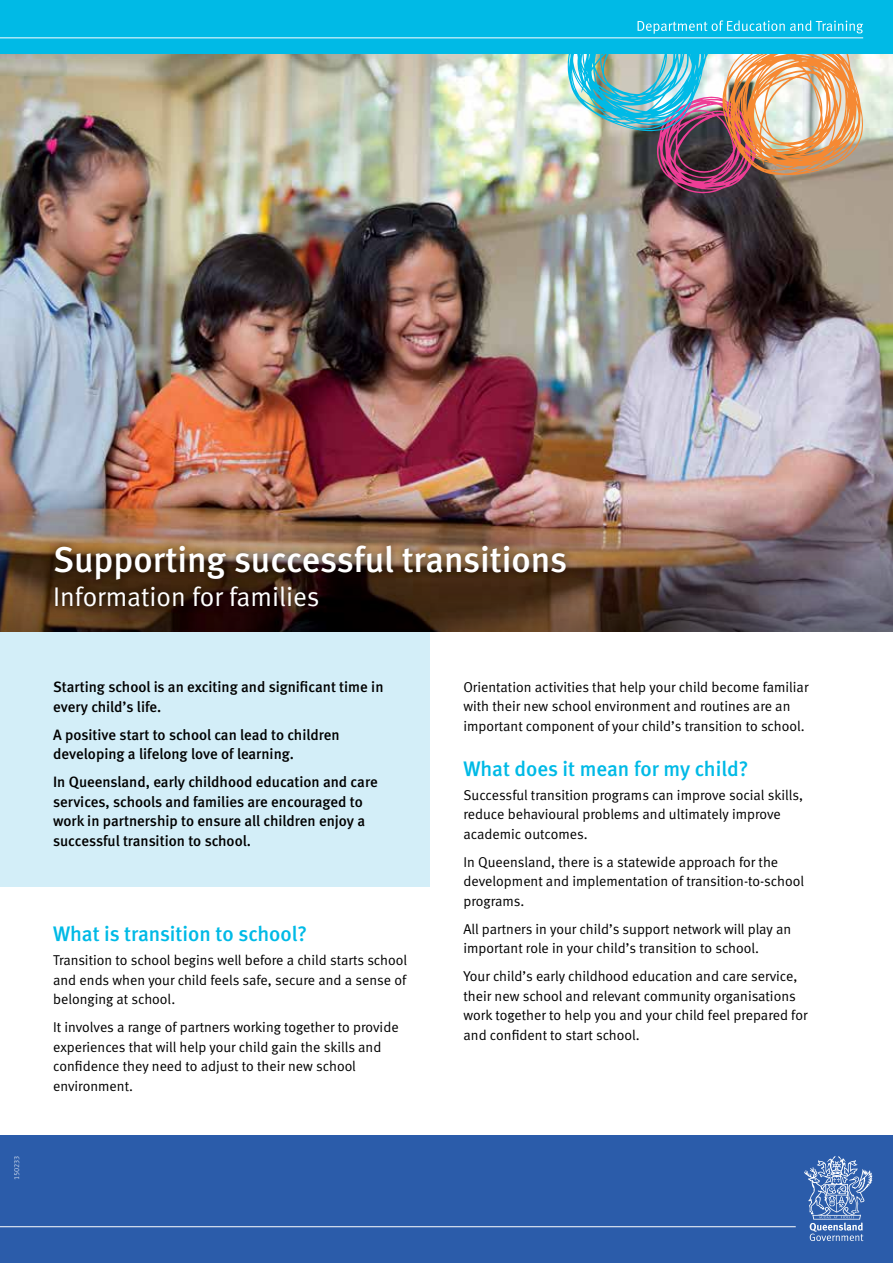
<style>
.page{position:relative;width:893px;height:1263px;background:#fff}
.page>*{position:absolute;margin:0;border:0;box-sizing:border-box;transform-origin:0 0}
.t1{font:36px "Meta Medium LF";letter-spacing:-.005em;color:#fff}
.t2{font:27px "Meta Normal LF";color:#fff}
.t3{font:21px "Meta Medium LF";color:#00bae6}
.t4{font:15px/19.5px "Meta Medium LF";color:#000}
.t5{font:14.25px/19.5px "Meta Normal LF";color:#000}
.t6{font:7.5px "Meta Normal LF";letter-spacing:-.02em;color:#fff}
</style>
<div class="page">
<div style="left:0;top:631px;width:429px;height:256px;background:#d3eef8"></div>
<img style="left:0;top:53px;width:893px;height:436px">
<img style="left:0;top:489px;width:893px;height:142px">
<div style="left:46px;top:536px;width:528px;height:79px;background:#000;opacity:.75"></div>
<img style="left:568px;top:53px;width:295px;height:141px">
<div style="left:0;top:1135px;width:893px;height:128px;background:#2b5caa"></div>
<svg style="left:804px;top:1156px;width:68px;height:85px"></svg>
<hr style="left:0;top:1226px;width:796px;height:1px;background:#fff">
<div style="left:0;top:0;width:893px;height:53px;background:#00bae6"></div>
<hr style="left:0;top:37px;width:863px;height:1px;background:#fff">
<svg style="left:638px;top:20px;width:225px;height:14px"></svg>
<p class="t6" style="left:12px;top:1180px;width:26px;rotate:-90deg">150233</p>
<h1 class="t1" style="left:53px;top:538px;width:515px">Supporting successful transitions</h1>
<h2 class="t2" style="left:53px;top:581px;width:268px">Information for families</h2>
<p class="t4" style="left:53px;top:677px;width:332px">Starting school is an exciting and significant time in every child’s life.</p>
<p class="t4" style="left:53px;top:725px;width:288px">A positive start to school can lead to children developing a lifelong love of learning.</p>
<p class="t4" style="left:53px;top:772px;width:326px">In Queensland, early childhood education and care services, schools and families are encouraged to work in partnership to ensure all children enjoy a successful transition to school.</p>
<h3 class="t3" style="left:53px;top:922px;width:255px">What is transition to school?</h3>
<p class="t5" style="left:53px;top:950px;width:355px;text-align:justify">Transition to school begins well before a child starts school and ends when your child feels safe, secure and a sense of belonging at school.</p>
<p class="t5" style="left:53px;top:1017px;width:347px">It involves a range of partners working together to provide experiences that will help your child gain the skills and confidence they need to adjust to their new school environment.</p>
<p class="t5" style="left:463px;top:677px;width:346px">Orientation activities that help your child become familiar with their new school environment and routines are an important component of your child’s transition to school.</p>
<h3 class="t3" style="left:463px;top:756px;width:286px">What does it mean for my child?</h3>
<p class="t5" style="left:463px;top:785px;width:341px">Successful transition programs can improve social skills, reduce behavioural problems and ultimately improve academic outcomes.</p>
<p class="t5" style="left:463px;top:852px;width:342px">In Queensland, there is a statewide approach for the development and implementation of transition-to-school programs.</p>
<p class="t5" style="left:463px;top:919px;width:329px">All partners in your child’s support network will play an important role in your child’s transition to school.</p>
<p class="t5" style="left:463px;top:966px;width:346px">Your child’s early childhood education and care service, their new school and relevant community organisations work together to help you and your child feel prepared for and confident to start school.</p>
</div>
